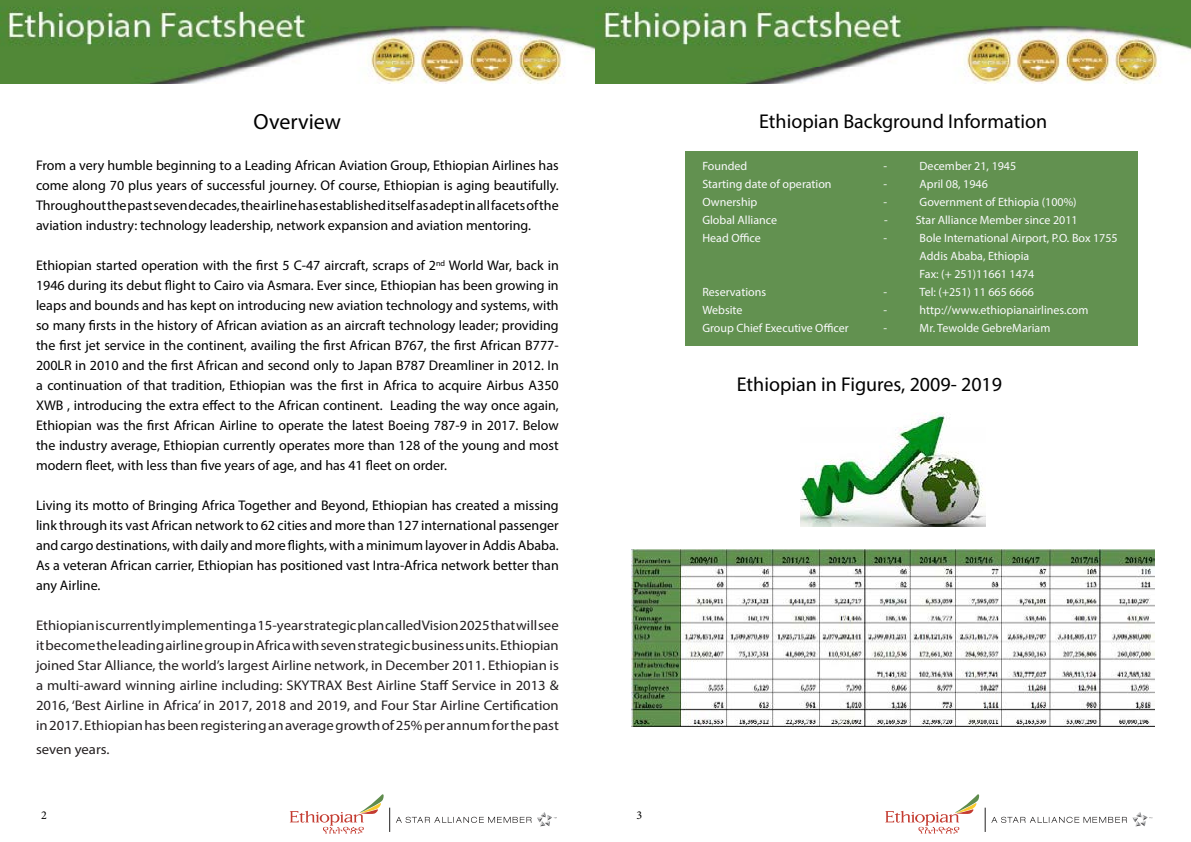
<style>
.page{position:relative;width:1191px;height:842px;background:#fff}
.page>*{position:absolute;margin:0;border:0;box-sizing:border-box;transform-origin:0 0}
.t1{font:22px "Myriad Pro";color:#000}
.t2{font:20px "Myriad Pro";color:#000}
.t3{font:14px/20px "Myriad Pro";color:#000;text-align:justify}
.t4{font:14px/20px "Myriad Pro";color:#231f20;text-align:justify;scale:1.05 1}
.t5{font:12px/18px "Myriad Pro";color:#fafafc}
.t6{font:12px "Minion Pro";color:#000}
</style>
<div class="page">
<svg style="left:537px;top:812px;width:19px;height:14px"></svg>
<svg style="left:396px;top:817px;width:135px;height:6px"></svg>
<svg style="left:290px;top:794px;width:100px;height:39px"></svg>
<svg style="left:885px;top:794px;width:267px;height:39px"></svg>
<img style="left:0;top:0;width:1191px;height:84px">
<div style="left:685px;top:151px;width:453px;height:194px;background:#629150"></div>
<img style="left:800px;top:414px;width:186px;height:112px">
<img style="left:631px;top:550px;width:524px;height:177px">
<h1 class="t1" style="left:254px;top:108px;width:89px">Overview</h1>
<h2 class="t2" style="left:759px;top:109px;width:289px">Ethiopian Background Information</h2>
<p class="t3" style="left:36px;top:155px;width:524px">From a very humble beginning to a Leading African Aviation Group, Ethiopian Airlines has come along 70 plus years of successful journey. Of course, Ethiopian is aging beautifully.<br>Throughout the past seven decades, the airline has established itself as adept in all facets of the aviation industry: technology leadership, network expansion and aviation mentoring.</p>
<p class="t3" style="left:36px;top:255px;width:524px">Ethiopian started operation with the first 5 C-47 aircraft, scraps of 2<sup>nd</sup> World War, back in 1946 during its debut flight to Cairo via Asmara. Ever since, Ethiopian has been growing in leaps and bounds and has kept on introducing new aviation technology and systems, with so many firsts in the history of African aviation as an aircraft technology leader; providing the first jet service in the continent, availing the first African B767, the first African B777- 200LR in 2010 and the first African and second only to Japan B787 Dreamliner in 2012. In a continuation of that tradition, Ethiopian was the first in Africa to acquire Airbus A350<br>XWB , introducing the extra effect to the African continent. Leading the way once again, Ethiopian was the first African Airline to operate the latest Boeing 787-9 in 2017. Below the industry average, Ethiopian currently operates more than 128 of the young and most modern fleet, with less than five years of age, and has 41 fleet on order.</p>
<p class="t3" style="left:36px;top:495px;width:524px">Living its motto of Bringing Africa Together and Beyond, Ethiopian has created a missing link through its vast African network to 62 cities and more than 127 international passenger and cargo destinations, with daily and more flights, with a minimum layover in Addis Ababa.<br>As a veteran African carrier, Ethiopian has positioned vast Intra-Africa network better than any Airline.</p>
<p class="t4" style="left:36px;top:615px;width:499px">Ethiopian is currently implementing a 15-year strategic plan called Vision 2025 that will see it become the leading airline group in Africa with seven strategic business units. Ethiopian joined Star Alliance, the world’s largest Airline network, in December 2011. Ethiopian is a multi-award winning airline including: SKYTRAX Best Airline Staff Service in 2013 &amp; 2016, ‘Best Airline in Africa’ in 2017, 2018 and 2019, and Four Star Airline Certification in 2017. Ethiopian has been registering an average growth of 25% per annum for the past</p>
<p class="t4" style="left:36px;top:739px;width:71px">seven years.</p>
<p class="t5" style="left:702px;top:157px;width:46px">Founded</p>
<p class="t5" style="left:883px;top:157px;width:5px">-</p>
<p class="t5" style="left:919px;top:157px;width:98px">December 21, 1945</p>
<p class="t5" style="left:702px;top:175px;width:131px">Starting date of operation</p>
<p class="t5" style="left:883px;top:175px;width:5px">-</p>
<p class="t5" style="left:919px;top:175px;width:70px">April 08, 1946</p>
<p class="t5" style="left:702px;top:193px;width:56px">Ownership</p>
<p class="t5" style="left:883px;top:193px;width:5px">-</p>
<p class="t5" style="left:919px;top:193px;width:159px">Government of Ethiopia (100%)</p>
<p class="t5" style="left:702px;top:211px;width:76px">Global Alliance</p>
<p class="t5" style="left:884px;top:211px;width:195px">- Star Alliance Member since 2011</p>
<p class="t5" style="left:702px;top:229px;width:60px">Head Office</p>
<p class="t5" style="left:883px;top:229px;width:5px">-</p>
<p class="t5" style="left:919px;top:229px;width:200px">Bole International Airport, P.O. Box 1755<br>Addis Ababa, Ethiopia<br>Fax: (+ 251)11661 1474</p>
<p class="t5" style="left:702px;top:283px;width:65px">Reservations</p>
<p class="t5" style="left:883px;top:283px;width:5px">-</p>
<p class="t5" style="left:919px;top:283px;width:116px">Tel: (+251) 11 665 6666</p>
<p class="t5" style="left:702px;top:301px;width:42px">Website</p>
<p class="t5" style="left:883px;top:301px;width:5px">-</p>
<p class="t5" style="left:919px;top:301px;width:170px">http://www.ethiopianairlines.com</p>
<p class="t5" style="left:702px;top:319px;width:148px">Group Chief Executive Officer</p>
<p class="t5" style="left:883px;top:319px;width:5px">-</p>
<p class="t5" style="left:919px;top:319px;width:132px">Mr. Tewolde GebreMariam</p>
<h2 class="t2" style="left:737px;top:372px;width:267px">Ethiopian in Figures, 2009- 2019</h2>
<p class="t6" style="left:41px;top:807px;width:7px">2</p>
<p class="t6" style="left:636px;top:807px;width:7px">3</p>
</div>
